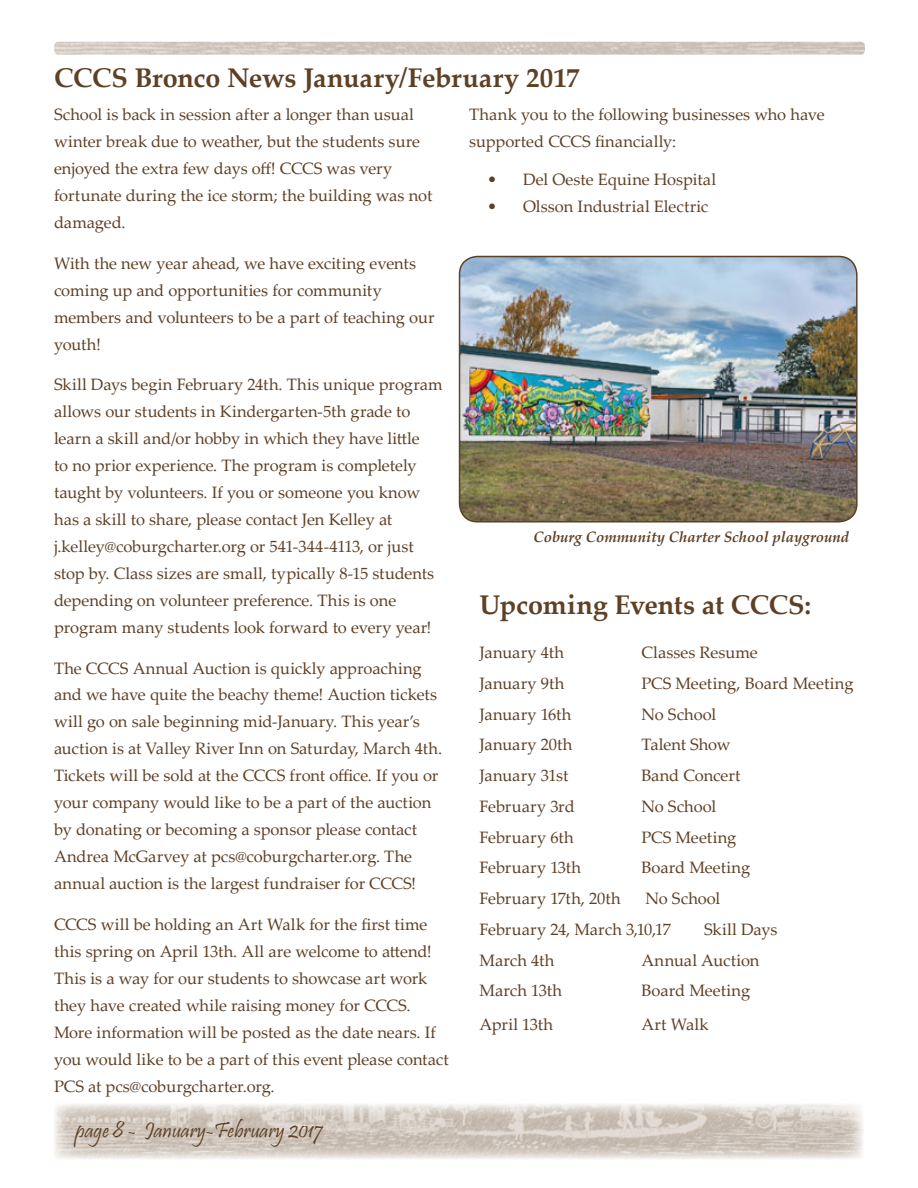
<style>
.page{position:relative;width:918px;height:1188px;background:#fff}
.page>*{position:absolute;margin:0;border:0;box-sizing:border-box;transform-origin:0 0}
.t1{font:700 27px "Palatino Linotype";letter-spacing:-.01em;color:#5e4025}
.t2{font:22.5px "Pristina";color:#5e4025}
.t3{font:16.5px/27px "Palatino Linotype";letter-spacing:-.005em;color:#5e4025}
.t4{font:italic 700 15px "Palatino Linotype";color:#5e4025}
</style>
<div class="page">
<img style="left:54px;top:1104px;width:809px;height:55px">
<img style="left:54px;top:42px;width:811px;height:13px">
<img style="left:460px;top:256px;width:395px;height:266px">
<div style="left:459px;top:256px;width:399px;height:267px;border:2px solid #5e4025;border-radius:18px"></div>
<h1 class="t1" style="left:54px;top:58px;width:527px">CCCS Bronco News January/February 2017</h1>
<p class="t3" style="left:54px;top:100px;width:380px">School is back in session after a longer than usual winter break due to weather, but the students sure enjoyed the extra few days off! CCCS was very fortunate during the ice storm; the building was not damaged.</p>
<p class="t3" style="left:54px;top:249px;width:382px">With the new year ahead, we have exciting events coming up and opportunities for community members and volunteers to be a part of teaching our youth!</p>
<p class="t3" style="left:54px;top:370px;width:390px">Skill Days begin February 24th. This unique program allows our students in Kindergarten-5th grade to learn a skill and/or hobby in which they have little<br>to no prior experience. The program is completely taught by volunteers. If you or someone you know has a skill to share, please contact Jen Kelley at j.kelley@coburgcharter.org or 541-344-4113, or just stop by. Class sizes are small, typically 8-15 students depending on volunteer preference. This is one program many students look forward to every year!</p>
<p class="t3" style="left:54px;top:654px;width:390px">The CCCS Annual Auction is quickly approaching and we have quite the beachy theme! Auction tickets will go on sale beginning mid-January. This year’s auction is at Valley River Inn on Saturday, March 4th.<br>Tickets will be sold at the CCCS front office. If you or your company would like to be a part of the auction by donating or becoming a sponsor please contact Andrea McGarvey at pcs@coburgcharter.org. The annual auction is the largest fundraiser for CCCS!</p>
<p class="t3" style="left:54px;top:910px;width:396px">CCCS will be holding an Art Walk for the first time this spring on April 13th. All are welcome to attend!<br>This is a way for our students to showcase art work they have created while raising money for CCCS.<br>More information will be posted as the date nears. If you would like to be a part of this event please contact PCS at pcs@coburgcharter.org.</p>
<h2 class="t2" style="left:76px;top:1117px;width:249px">page 8 - January-February 2017</h2>
<p class="t3" style="left:469px;top:100px;width:357px">Thank you to the following businesses who have supported CCCS financially:</p>
<p class="t3" style="left:487px;top:165px;width:231px">• Del Oeste Equine Hospital</p>
<p class="t3" style="left:487px;top:192px;width:223px">• Olsson Industrial Electric</p>
<p class="t4" style="left:534px;top:527px;width:317px">Coburg Community Charter School playground</p>
<h1 class="t1" style="left:480px;top:585px;width:333px">Upcoming Events at CCCS:</h1>
<p class="t3" style="left:480px;top:638px;width:86px">January 4th</p>
<p class="t3" style="left:642px;top:638px;width:118px">Classes Resume</p>
<p class="t3" style="left:480px;top:669px;width:87px">January 9th</p>
<p class="t3" style="left:642px;top:669px;width:214px">PCS Meeting, Board Meeting</p>
<p class="t3" style="left:480px;top:700px;width:93px">January 16th</p>
<p class="t3" style="left:642px;top:700px;width:76px">No School</p>
<p class="t3" style="left:480px;top:731px;width:95px">January 20th</p>
<p class="t3" style="left:642px;top:731px;width:91px">Talent Show</p>
<p class="t3" style="left:480px;top:761px;width:90px">January 31st</p>
<p class="t3" style="left:642px;top:761px;width:101px">Band Concert</p>
<p class="t3" style="left:480px;top:792px;width:97px">February 3rd</p>
<p class="t3" style="left:642px;top:792px;width:76px">No School</p>
<p class="t3" style="left:480px;top:823px;width:96px">February 6th</p>
<p class="t3" style="left:642px;top:823px;width:96px">PCS Meeting</p>
<p class="t3" style="left:480px;top:854px;width:103px">February 13th</p>
<p class="t3" style="left:642px;top:854px;width:110px">Board Meeting</p>
<p class="t3" style="left:480px;top:884px;width:143px">February 17th, 20th</p>
<p class="t3" style="left:480px;top:882px;width:242px;line-height:30.8px;text-indent:166px">No School<br>February 24, March 3,10,17</p>
<p class="t3" style="left:704px;top:915px;width:75px">Skill Days</p>
<p class="t3" style="left:480px;top:946px;width:77px">March 4th</p>
<p class="t3" style="left:642px;top:946px;width:120px">Annual Auction</p>
<p class="t3" style="left:480px;top:977px;width:84px">March 13th</p>
<p class="t3" style="left:642px;top:977px;width:110px">Board Meeting</p>
<p class="t3" style="left:480px;top:1010px;width:75px">April 13th</p>
<p class="t3" style="left:642px;top:1010px;width:69px">Art Walk</p>
</div>
